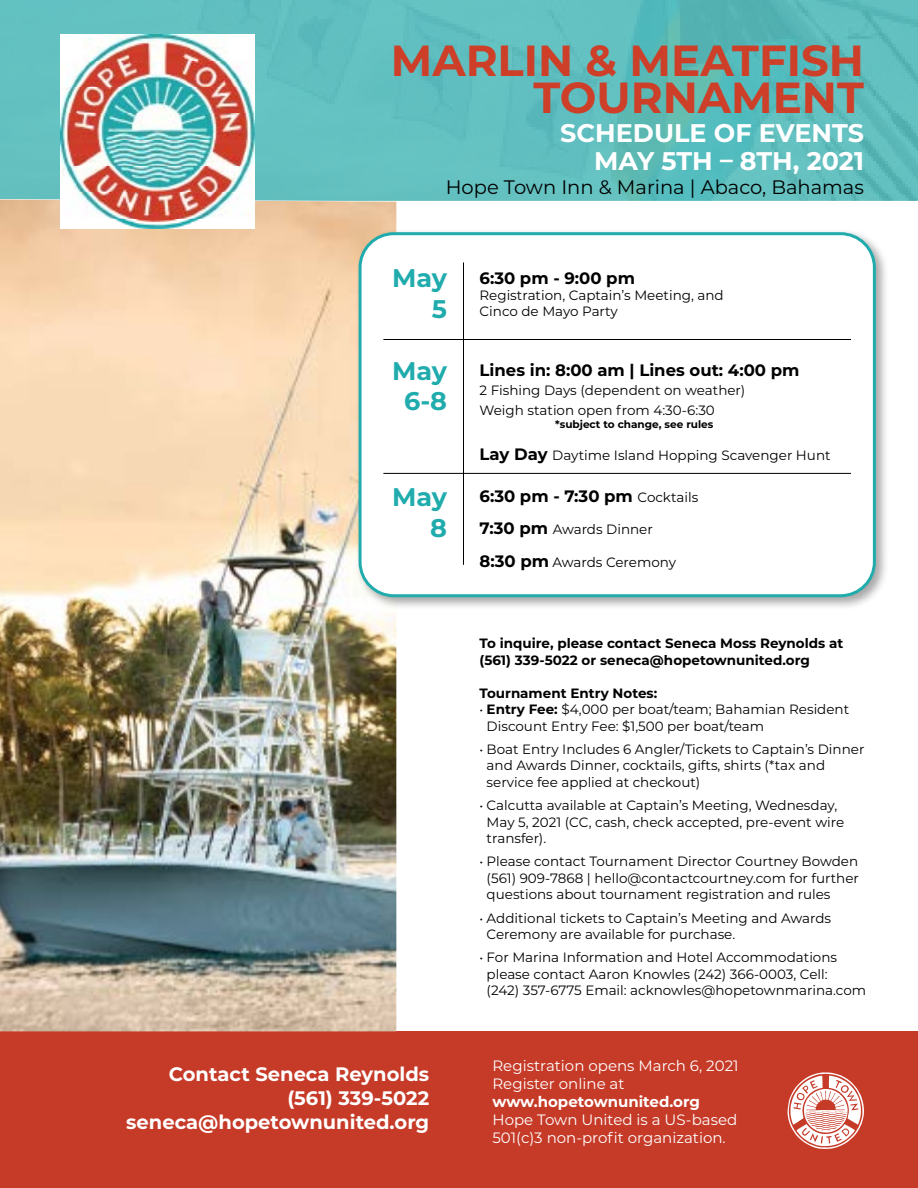
<style>
.page{position:relative;width:918px;height:1188px;background:#fff}
.page>*{position:absolute;margin:0;border:0;box-sizing:border-box;transform-origin:0 0}
.t1{font:700 43.5px/37.5px "Montserrat";color:#cd3f28;text-align:right}
.t2{font:700 25.5px/28.5px "Montserrat";color:#fff;text-align:right}
.t3{font:700 25.5px/30.6px "Montserrat";letter-spacing:-.005em;color:#20abad;text-align:right}
.t4{font:700 19.5px/24px "Montserrat";color:#fff;text-align:right}
.t5{font:19.5px "Montserrat";color:#000}
.t6{font:700 16.5px "Montserrat";color:#000}
.t7{font:15px/18px "Montserrat";color:#fff}
.t8{font:700 15px "Montserrat";color:#fff}
.t9{font:13.5px/16.5px "Montserrat";color:#000}
.t10{font:700 13.5px/16.5px "Montserrat";color:#000}
.t11{font:700 10.5px "Montserrat";color:#000}
.s1{font-weight:700;font-size:16.5px}
.s2{font-weight:400;font-size:13.5px}
.s3{font-size:12.75px}
.s4{font-weight:700}
</style>
<div class="page">
<img style="left:0;top:0;width:918px;height:201px">
<div style="left:0;top:1031px;width:918px;height:157px;background:#c63a28"></div>
<svg style="left:788px;top:1072px;width:76px;height:77px"></svg>
<img style="left:0;top:200px;width:396px;height:831px">
<div style="left:355px;top:229px;width:534px;height:381px;background:#000;opacity:.35"></div>
<div style="left:360px;top:234px;width:514px;height:362px;background:#fff;border-radius:34px"></div>
<div style="left:359px;top:232px;width:517px;height:365px;border:3px solid #20abad;border-radius:34px"></div>
<img style="left:61px;top:35px;width:194px;height:194px">
<hr style="left:383px;top:339px;width:468px;height:1px;background:#000">
<hr style="left:383px;top:473px;width:468px;height:1px;background:#000">
<hr style="left:463px;top:262px;width:1px;height:303px;background:#000">
<h1 class="t1" style="left:391px;top:40px;width:475px">MARLIN &amp; MEATFISH<br>TOURNAMENT</h1>
<h2 class="t2" style="left:560px;top:117px;width:305px">SCHEDULE OF EVENTS<br>MAY 5TH – 8TH, 2021</h2>
<h3 class="t5" style="left:446px;top:174px;width:420px">Hope Town Inn &amp; Marina | Abaco, Bahamas</h3>
<h2 class="t3" style="left:392px;top:261px;width:57px">May<br>5</h2>
<h2 class="t3" style="left:392px;top:354px;width:57px;text-align:center">May<br>6-8</h2>
<h2 class="t3" style="left:392px;top:481px;width:57px">May<br>8</h2>
<h3 class="t4" style="left:126px;top:1061px;width:305px">Contact Seneca Reynolds (561) 339-5022 seneca@hopetownunited.org</h3>
<p class="t6" style="left:480px;top:266px;width:157px">6:30 pm - 9:00 pm</p>
<p class="t9" style="left:480px;top:287px;width:246px">Registration, Captain’s Meeting, and<br>Cinco de Mayo Party</p>
<p class="t6" style="left:480px;top:358px;width:322px">Lines in: 8:00 am | Lines out: 4:00 pm</p>
<p class="t9" style="left:480px;top:380px;width:267px;line-height:19.5px">2 Fishing Days (dependent on weather)<br>Weigh station open from 4:30-6:30</p>
<p class="t11" style="left:555px;top:416px;width:160px">*subject to change, see rules</p>
<p class="t9" style="left:480px;top:446px;width:353px"><span class="s1">Lay Day</span> Daytime Island Hopping Scavenger Hunt</p>
<p class="t6" style="left:480px;top:484px;width:220px">6:30 pm - 7:30 pm <span class="s2">Cocktails</span></p>
<p class="t9" style="left:480px;top:521px;width:175px"><span class="s1">7:30 pm</span> Awards Dinner</p>
<p class="t9" style="left:480px;top:553px;width:198px"><span class="s1">8:30 pm</span> Awards Ceremony</p>
<p class="t10" style="left:480px;top:634px;width:365px">To inquire, please contact Seneca Moss Reynolds at (561) 339-5022 or seneca@hopetownunited.org</p>
<p class="t10" style="left:480px;top:684px;width:179px">Tournament Entry Notes:</p>
<p class="t9" style="left:487px;top:701px;width:364px;text-indent:-7px"><span class="s3">•</span> <span class="s4">Entry Fee:</span> $4,000 per boat/team; Bahamian Resident<br>Discount Entry Fee: $1,500 per boat/team</p>
<p class="t9" style="left:487px;top:740px;width:379px;text-indent:-7px"><span class="s3">•</span> Boat Entry Includes 6 Angler/Tickets to Captain’s Dinner and Awards Dinner, cocktails, gifts, shirts (*tax and service fee applied at checkout)</p>
<p class="t9" style="left:487px;top:797px;width:359px;text-indent:-7px"><span class="s3">•</span> Calcutta available at Captain’s Meeting, Wednesday,<br>May 5, 2021 (CC, cash, check accepted, pre-event wire transfer).</p>
<p class="t9" style="left:487px;top:853px;width:374px;text-align:justify;text-indent:-7px"><span class="s3">•</span> Please contact Tournament Director Courtney Bowden (561) 909-7868 | hello@contactcourtney.com for further questions about tournament registration and rules</p>
<p class="t9" style="left:487px;top:909px;width:346px;text-indent:-7px"><span class="s3">•</span> Additional tickets to Captain’s Meeting and Awards<br>Ceremony are available for purchase.</p>
<p class="t9" style="left:487px;top:949px;width:381px;text-indent:-7px"><span class="s3">•</span> For Marina Information and Hotel Accommodations please contact Aaron Knowles (242) 366-0003, Cell:<br>(242) 357-6775 Email: acknowles@hopetownmarina.com</p>
<p class="t7" style="left:492px;top:1056px;width:248px">Registration opens March 6, 2021<br>Register online at</p>
<p class="t8" style="left:492px;top:1091px;width:209px">www.hopetownunited.org</p>
<p class="t7" style="left:492px;top:1110px;width:246px">Hope Town United is a US-based<br>501(c)3 non-profit organization.</p>
</div>
